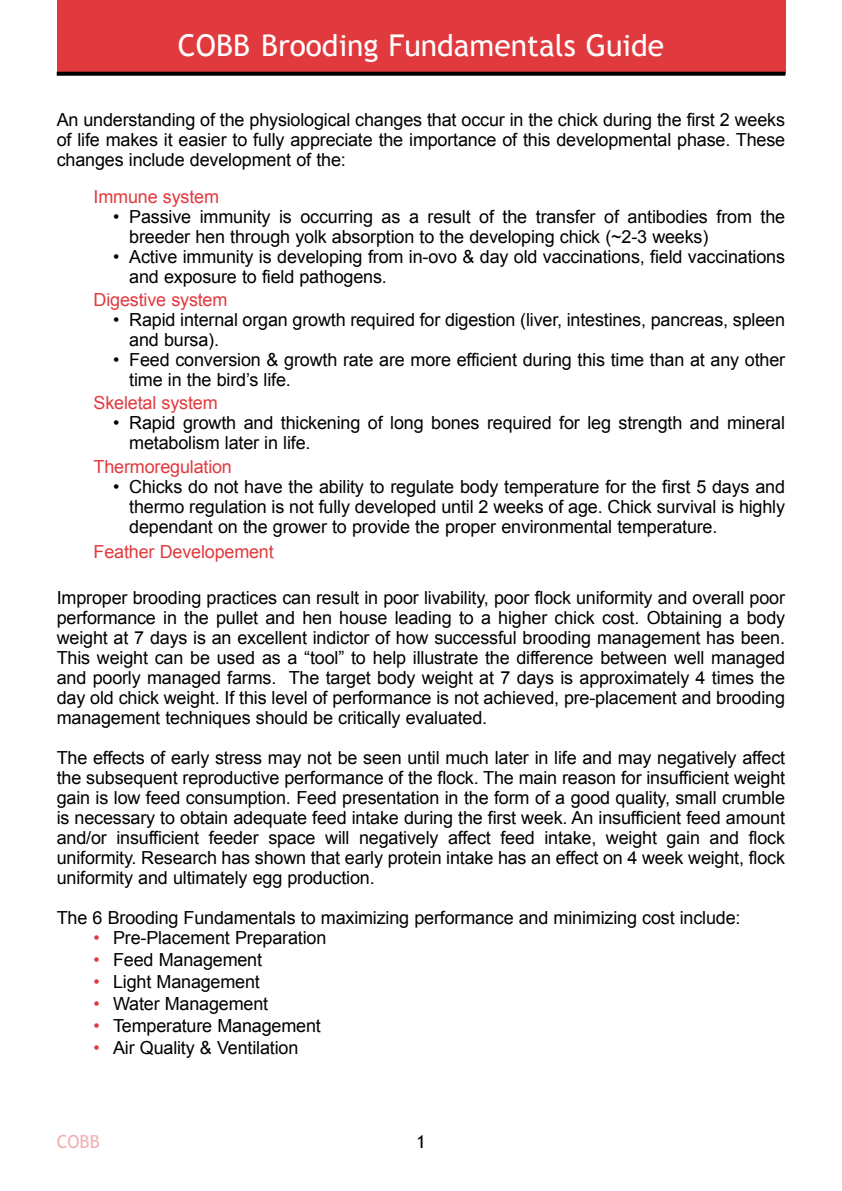
<style>
.page{position:relative;width:842px;height:1191px;background:#fff}
.page>*{position:absolute;margin:0;border:0;box-sizing:border-box;transform-origin:0 0}
.t1{font:30px "Trebuchet MS";color:#fff}
.t2{font:18px/20px "Arial";letter-spacing:-.01em;color:#000;text-align:justify}
.t3{font:18px/22px "Arial";letter-spacing:-.01em;color:#e13a3e;text-align:justify}
.t4{font:18px "Trebuchet MS";color:#f3b0b2}
.t5{font:18px "Trebuchet MS";color:#000}
</style>
<div class="page">
<div style="left:57px;top:0;width:728px;height:74px;background:#e13a3e"></div>
<svg style="left:57px;top:72px;width:728px;height:4px;background:#101010"></svg>
<h1 class="t1" style="left:178px;top:28px;width:488px">COBB Brooding Fundamentals Guide</h1>
<p class="t2" style="left:57px;top:110px;width:730px">An understanding of the physiological changes that occur in the chick during the first 2 weeks of life makes it easier to fully appreciate the importance of this developmental phase. These changes include development of the:</p>
<p class="t2" style="left:129px;top:207px;width:657px;text-align:left">Passive immunity is occurring as a result of the transfer of antibodies from the breeder hen through yolk absorption to the developing chick (~2-3 weeks)<br>Active immunity is developing from in-ovo &amp; day old vaccinations, field vaccinations and exposure to field pathogens.</p>
<p class="t2" style="left:113px;top:310px;width:8px">•</p>
<p class="t2" style="left:113px;top:350px;width:8px">•</p>
<p class="t3" style="left:94px;top:186px;width:127px">Immune system</p>
<p class="t2" style="left:113px;top:207px;width:8px">•</p>
<p class="t2" style="left:113px;top:247px;width:8px">•</p>
<p class="t3" style="left:94px;top:289px;width:135px">Digestive system</p>
<p class="t2" style="left:129px;top:310px;width:657px;text-align:left">Rapid internal organ growth required for digestion (liver, intestines, pancreas, spleen and bursa).<br>Feed conversion &amp; growth rate are more efficient during this time than at any other time in the bird’s life.</p>
<p class="t2" style="left:113px;top:413px;width:8px">•</p>
<p class="t3" style="left:94px;top:392px;width:126px">Skeletal system</p>
<p class="t2" style="left:129px;top:413px;width:657px">Rapid growth and thickening of long bones required for leg strength and mineral metabolism later in life.</p>
<p class="t2" style="left:113px;top:477px;width:8px">•</p>
<p class="t3" style="left:94px;top:456px;width:140px">Thermoregulation</p>
<p class="t2" style="left:129px;top:477px;width:657px">Chicks do not have the ability to regulate body temperature for the first 5 days and thermo regulation is not fully developed until 2 weeks of age. Chick survival is highly dependant on the grower to provide the proper environmental temperature.</p>
<p class="t3" style="left:94px;top:541px;width:182px">Feather Developement</p>
<p class="t2" style="left:57px;top:587px;width:730px">Improper brooding practices can result in poor livability, poor flock uniformity and overall poor performance in the pullet and hen house leading to a higher chick cost. Obtaining a body weight at 7 days is an excellent indictor of how successful brooding management has been.<br>This weight can be used as a “tool” to help illustrate the difference between well managed and poorly managed farms. The target body weight at 7 days is approximately 4 times the day old chick weight. If this level of performance is not achieved, pre-placement and brooding management techniques should be critically evaluated.</p>
<p class="t2" style="left:57px;top:747px;width:730px">The effects of early stress may not be seen until much later in life and may negatively affect the subsequent reproductive performance of the flock. The main reason for insufficient weight gain is low feed consumption. Feed presentation in the form of a good quality, small crumble is necessary to obtain adequate feed intake during the first week. An insufficient feed amount and/or insufficient feeder space will negatively affect feed intake, weight gain and flock uniformity. Research has shown that early protein intake has an effect on 4 week weight, flock uniformity and ultimately egg production.</p>
<p class="t2" style="left:57px;top:907px;width:685px">The 6 Brooding Fundamentals to maximizing performance and minimizing cost include:</p>
<p class="t3" style="left:94px;top:927px;width:8px">• • • • • •</p>
<p class="t2" style="left:113px;top:927px;width:215px;line-height:22px;text-align:left">Pre-Placement Preparation<br>Feed Management<br>Light Management<br>Water Management<br>Temperature Management<br>Air Quality &amp; Ventilation</p>
<p class="t4" style="left:57px;top:1130px;width:45px">COBB</p>
<p class="t5" style="left:416px;top:1130px;width:11px">1</p>
</div>
